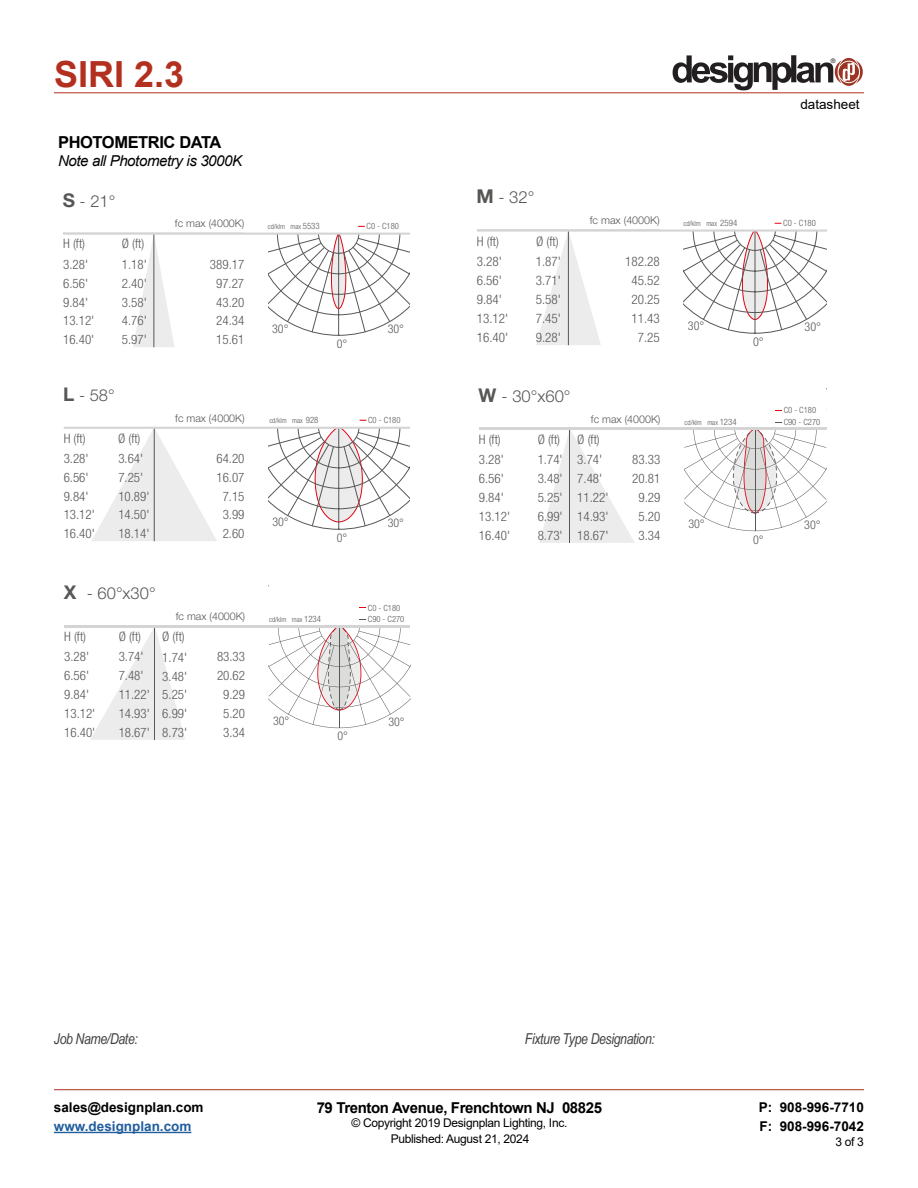
<style>
.page{position:relative;width:918px;height:1188px;background:#fff}
.page>*{position:absolute;margin:0;border:0;box-sizing:border-box;transform-origin:0 0}
.t1{font:700 36px "Arial";color:#b32f1e}
.t2{font:300 16.65px "Helvetica Neue LT Std";color:#575756}
.t3{font:300 16.5px "Helvetica Neue LT Std";color:#575756}
.t4{font:700 16.5px "Arial";letter-spacing:-.025em;color:#000}
.t5{font:italic 15px "Arial Narrow";letter-spacing:-.025em;color:#414042}
.t6{font:700 15px "Arial";letter-spacing:-.025em;color:#000}
.t7{font:italic 15px "Arial";letter-spacing:-.025em;color:#000}
.t8{font:700 13.5px/19.5px "Arial";color:#000}
.t9{font:700 13.5px "Arial";color:#215e9e}
.t10{font:13.5px "Arial";color:#000}
.t11{font:300 condensed 13.2px/19px "Helvetica Neue LT Std";color:#575756}
.t12{font:300 condensed 13.05px/18.9px "Helvetica Neue LT Std";color:#575756}
.t13{font:300 condensed 12.15px "Helvetica Neue LT Std";color:#575756}
.t14{font:12px "Arial";letter-spacing:-.025em;color:#000}
.t15{font:300 condensed 12px "Helvetica Neue LT Std";color:#575756}
.t16{font:300 10.8px "Helvetica Neue LT Std";color:#575756}
.t17{font:300 10.65px "Helvetica Neue LT Std";color:#575756}
.t18{font:300 condensed 8.7px "Helvetica Neue LT Std";color:#575756}
.t19{font:300 condensed 8.55px "Helvetica Neue LT Std";color:#575756}
.t20{font:300 condensed 7.2px "Helvetica Neue LT Std";color:#575756}
.t21{font:6.3px "Helvetica";color:#231f20}
.s1{font-weight:700;font-size:18.9px}
.s2{font-size:8.7px}
.s3{font-family:"Helvetica LT Std";font-weight:400;font-size:16.2px}
.s4{font-weight:700;font-size:19.05px}
.s5{font-size:8.85px}
.s6{font-family:"Helvetica LT Std";font-weight:400;font-size:16.35px}
</style>
<div class="page">
<hr style="left:54px;top:93px;width:810px;height:1px;background:#b32f1e">
<hr style="left:54px;top:1089px;width:810px;height:1px;background:#b32f1e">
<hr style="left:54px;top:1132px;width:137px;height:1px;background:#215e9e">
<svg style="left:673px;top:55px;width:190px;height:35px"></svg>
<svg style="left:133px;top:235px;width:41px;height:112px"></svg>
<hr style="left:154px;top:233px;width:1px;height:114px;background:#575756">
<svg style="left:268px;top:225px;width:142px;height:111px"></svg>
<hr style="left:63px;top:233px;width:347px;height:2px;background:#d4d4d4">
<svg style="left:536px;top:232px;width:65px;height:113px"></svg>
<svg style="left:684px;top:222px;width:143px;height:112px"></svg>
<hr style="left:477px;top:230px;width:350px;height:2px;background:#d4d4d4">
<svg style="left:540px;top:430px;width:94px;height:113px"></svg>
<svg style="left:684px;top:410px;width:142px;height:121px"></svg>
<hr style="left:479px;top:428px;width:347px;height:2px;background:#d4d4d4">
<svg style="left:92px;top:429px;width:125px;height:112px"></svg>
<svg style="left:268px;top:419px;width:142px;height:111px"></svg>
<hr style="left:64px;top:427px;width:346px;height:2px;background:#d4d4d4">
<hr style="left:64px;top:626px;width:181px;height:1px;background:#575756">
<svg style="left:90px;top:627px;width:95px;height:113px"></svg>
<svg style="left:269px;top:607px;width:141px;height:121px"></svg>
<hr style="left:65px;top:625px;width:345px;height:2px;background:#d4d4d4">
<h1 class="t1" style="left:54px;top:49px;width:132px">SIRI 2.3</h1>
<p class="t21" style="left:831px;top:57px;width:6px">®</p>
<p class="t4" style="left:58px;top:130px;width:165px">PHOTOMETRIC DATA</p>
<p class="t7" style="left:58px;top:151px;width:186px">Note all Photometry is 3000K</p>
<p class="t3" style="left:63px;top:191px;width:54px"><span class="s1">S</span> - 21°</p>
<p class="t12" style="left:63px;top:234px;width:26px;line-height:20.2px">H (ft)<br>3.28'</p>
<p class="t12" style="left:63px;top:273px;width:33px">6.56'<br>9.84'<br>13.12'<br>16.40'</p>
<p class="t12" style="left:122px;top:234px;width:26px;line-height:20.2px">Ø (ft)<br>1.18'</p>
<p class="t12" style="left:122px;top:273px;width:26px;text-align:justify">2.40' 3.58' 4.76' 5.97'</p>
<p class="t3" style="left:63px;top:385px;width:53px"><span class="s1">L</span> - 58°</p>
<p class="t12" style="left:64px;top:428px;width:26px;line-height:20.2px">H (ft)<br>3.28'</p>
<p class="t12" style="left:64px;top:467px;width:33px">6.56'<br>9.84'<br>13.12'<br>16.40'</p>
<p class="t12" style="left:118px;top:428px;width:27px;line-height:20.2px">Ø (ft)<br>3.64'</p>
<p class="t12" style="left:118px;top:467px;width:33px">7.25'<br>10.89'<br>14.50'<br>18.14'</p>
<p class="t17" style="left:175px;top:217px;width:71px">fc max (4000K)</p>
<p class="t12" style="left:210px;top:254px;width:36px;text-align:center">389.17<br>97.27<br>43.20<br>24.34<br>15.61</p>
<p class="t17" style="left:175px;top:411px;width:71px">fc max (4000K)</p>
<p class="t12" style="left:216px;top:449px;width:30px;text-align:center">64.20<br>16.07<br>7.15<br>3.99<br>2.60</p>
<p class="t3" style="left:64px;top:583px;width:93px"><span class="s1">X</span> - 60°x30°</p>
<p class="t12" style="left:119px;top:626px;width:26px;line-height:20.2px">Ø (ft)<br>3.74'</p>
<p class="t12" style="left:119px;top:666px;width:33px">7.48'<br>11.22'<br>14.93'<br>18.67'</p>
<p class="t12" style="left:64px;top:626px;width:26px;line-height:20.2px">H (ft)<br>3.28'</p>
<p class="t12" style="left:64px;top:666px;width:33px">6.56'<br>9.84'<br>13.12'<br>16.40'</p>
<p class="t17" style="left:176px;top:610px;width:71px">fc max (4000K)</p>
<p class="t12" style="left:162px;top:627px;width:26px;line-height:20.2px">Ø (ft)<br>1.74'</p>
<p class="t12" style="left:162px;top:666px;width:26px;text-align:justify">3.48' 5.25' 6.99' 8.73'</p>
<p class="t12" style="left:217px;top:647px;width:30px;text-align:center">83.33<br>20.62<br>9.29<br>5.20<br>3.34</p>
<p class="t20" style="left:268px;top:222px;width:53px">cd/klm max <span class="s2">5533</span></p>
<p class="t19" style="left:367px;top:221px;width:34px">C0 - C180</p>
<p class="t15" style="left:272px;top:321px;width:18px">30°</p>
<p class="t15" style="left:388px;top:322px;width:18px">30°</p>
<p class="t15" style="left:337px;top:337px;width:12px">0°</p>
<p class="t20" style="left:269px;top:416px;width:51px">cd/klm max <span class="s2">928</span></p>
<p class="t19" style="left:368px;top:415px;width:34px">C0 - C180</p>
<p class="t15" style="left:272px;top:515px;width:18px">30°</p>
<p class="t15" style="left:388px;top:516px;width:18px">30°</p>
<p class="t15" style="left:337px;top:531px;width:12px">0°</p>
<p class="t19" style="left:324px;top:603px;width:78px"><span class="s3">1500</span> C0 - C180</p>
<p class="t20" style="left:269px;top:616px;width:53px">cd/klm max <span class="s2">1234</span></p>
<p class="t19" style="left:368px;top:614px;width:38px">C90 - C270</p>
<p class="t15" style="left:273px;top:714px;width:18px">30°</p>
<p class="t15" style="left:388px;top:715px;width:18px">30°</p>
<p class="t15" style="left:337px;top:729px;width:12px">0°</p>
<p class="t10" style="left:800px;top:95px;width:61px">datasheet</p>
<p class="t2" style="left:476px;top:187px;width:60px"><span class="s4">M</span> - 32°</p>
<p class="t11" style="left:477px;top:231px;width:27px;line-height:20.4px">H (ft)<br>3.28'</p>
<p class="t11" style="left:477px;top:271px;width:33px">6.56'<br>9.84'<br>13.12'<br>16.40'</p>
<p class="t11" style="left:536px;top:231px;width:27px;line-height:20.4px">Ø (ft)<br>1.87'</p>
<p class="t11" style="left:536px;top:271px;width:27px;text-align:justify">3.71' 5.58' 7.45' 9.28'</p>
<p class="t16" style="left:590px;top:214px;width:72px">fc max (4000K)</p>
<p class="t11" style="left:625px;top:252px;width:36px;text-align:right">182.28<br>45.52<br>20.25<br>11.43<br>7.25</p>
<p class="t2" style="left:478px;top:386px;width:94px"><span class="s1">W</span> - 30°x60°</p>
<p class="t12" style="left:538px;top:429px;width:27px;line-height:20.2px">Ø (ft)<br>1.74'</p>
<p class="t12" style="left:538px;top:469px;width:27px;text-align:justify">3.48' 5.25' 6.99' 8.73'</p>
<p class="t12" style="left:479px;top:429px;width:27px;line-height:20.2px">H (ft)<br>3.28'</p>
<p class="t12" style="left:479px;top:469px;width:33px">6.56'<br>9.84'<br>13.12'<br>16.40'</p>
<p class="t17" style="left:591px;top:412px;width:71px">fc max (4000K)</p>
<p class="t12" style="left:577px;top:429px;width:27px;line-height:20.2px">Ø (ft)<br>3.74'</p>
<p class="t12" style="left:577px;top:469px;width:33px">7.48'<br>11.22'<br>14.93'<br>18.67'</p>
<p class="t12" style="left:632px;top:450px;width:30px;text-align:center">83.33<br>20.81<br>9.29<br>5.20<br>3.34</p>
<p class="t20" style="left:683px;top:220px;width:55px">cd/klm max <span class="s5">2594</span></p>
<p class="t18" style="left:783px;top:218px;width:34px">C0 - C180</p>
<p class="t13" style="left:688px;top:319px;width:18px">30°</p>
<p class="t13" style="left:805px;top:320px;width:18px">30°</p>
<p class="t13" style="left:753px;top:335px;width:12px">0°</p>
<p class="t19" style="left:739px;top:405px;width:78px"><span class="s6">1500</span> C0 - C180</p>
<p class="t20" style="left:685px;top:418px;width:54px">cd/klm max <span class="s5">1234</span></p>
<p class="t19" style="left:784px;top:417px;width:38px">C90 - C270</p>
<p class="t15" style="left:688px;top:517px;width:18px">30°</p>
<p class="t15" style="left:804px;top:518px;width:18px">30°</p>
<p class="t15" style="left:753px;top:532px;width:12px">0°</p>
<p class="t5" style="left:54px;top:1028px;width:85px">Job Name/Date:</p>
<p class="t5" style="left:525px;top:1029px;width:132px">Fixture Type Designation:</p>
<p class="t8" style="left:54px;top:1097px;width:151px">sales@designplan.com</p>
<p class="t9" style="left:54px;top:1117px;width:139px">www.designplan.com</p>
<p class="t6" style="left:317px;top:1097px;width:287px">79 Trenton Avenue, Frenchtown NJ 08825</p>
<p class="t14" style="left:351px;top:1115px;width:217px">© Copyright 2019 Designplan Lighting, Inc.</p>
<p class="t8" style="left:759px;top:1097px;width:107px">P: 908-996-7710<br>F: 908-996-7042</p>
<p class="t14" style="left:391px;top:1130px;width:140px">Published: August 21, 2024</p>
<p class="t14" style="left:835px;top:1133px;width:30px">3 of 3</p>
</div>
